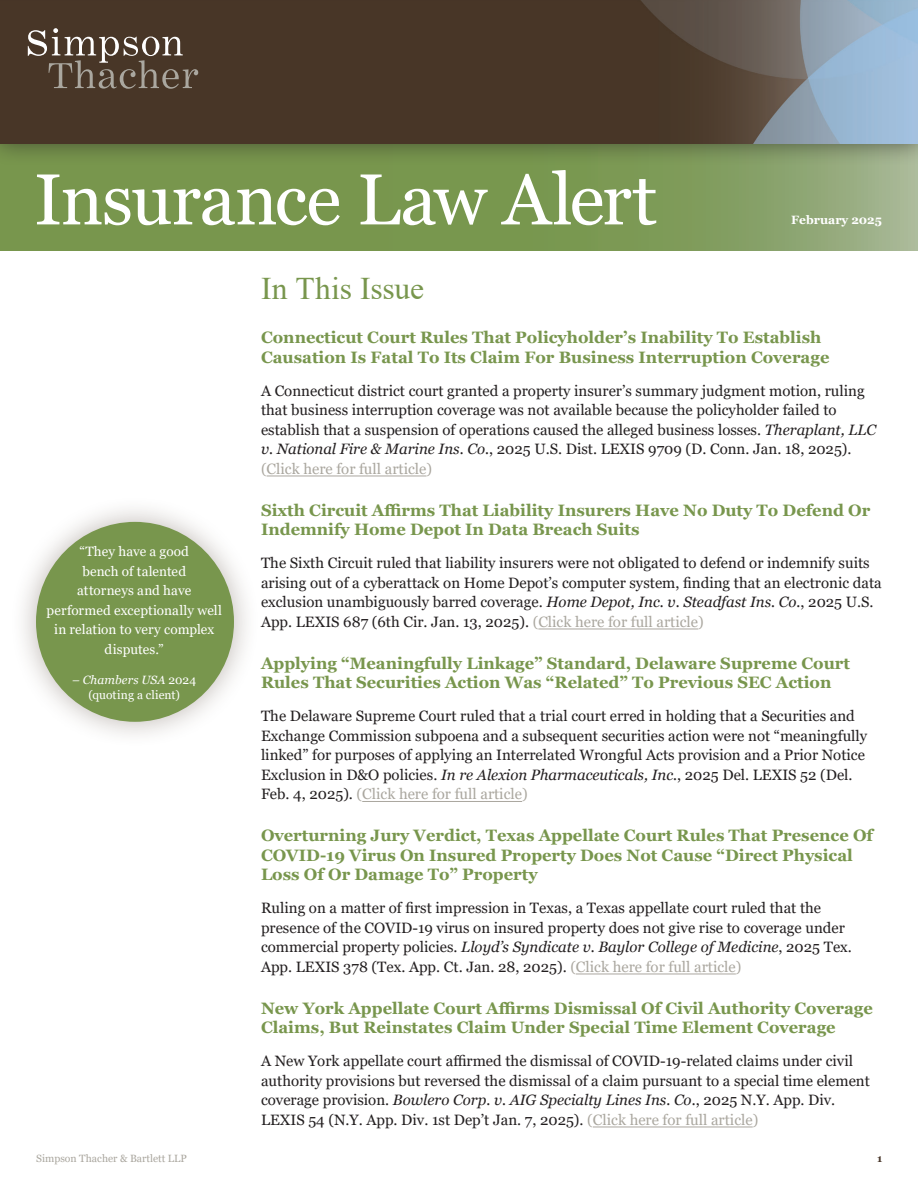
<style>
.page{position:relative;width:918px;height:1188px;background:#fff}
.page>*{position:absolute;margin:0;border:0;box-sizing:border-box;transform-origin:0 0}
.t1{font:72px "Georgia";letter-spacing:-.02em;color:#fff}
.t2{font:31.5px "Times New Roman";letter-spacing:-.005em;color:#78964d}
.Head_Level_2{font:700 16.5px/19.5px "Georgia";color:#78964d}
.Standard_Text{font:15px/19.5px "Georgia";color:#231f20}
.t3{font:13.5px/19.5px "Georgia";color:#fff;text-align:center}
.t4{font:12px/15px "Georgia";letter-spacing:.005em;color:#fff;text-align:center}
.t5{font:700 12px "Georgia";color:#fff}
.t6{font:10.5px "Georgia";color:#aaa79f}
.t7{font:700 10.5px "Georgia";color:#483629}
.s1{font-style:italic}
.s2{color:#aaa79f}
</style>
<div class="page">
<svg style="left:0;top:166px;width:918px;height:84px;background:#7e9b58"></svg>
<div style="left:0;top:0;width:918px;height:166px;background:#231f20;opacity:.6"></div>
<img style="left:0;top:0;width:918px;height:144px">
<svg style="left:28px;top:28px;width:170px;height:61px;background:#635447"></svg>
<hr style="left:267px;top:476px;width:159px;height:1px;background:#aaa79f">
<hr style="left:538px;top:629px;width:160px;height:1px;background:#aaa79f">
<hr style="left:362px;top:801px;width:160px;height:1px;background:#aaa79f">
<hr style="left:576px;top:974px;width:160px;height:1px;background:#aaa79f">
<hr style="left:593px;top:1127px;width:160px;height:1px;background:#aaa79f">
<div style="left:10px;top:496px;width:250px;height:252px;background:#483629;opacity:.35"></div>
<div style="left:36px;top:522px;width:198px;height:200px;background:#78964d;border-radius:50%"></div>
<h1 class="t1" style="left:34px;top:156px;width:624px">Insurance Law Alert</h1>
<p class="t5" style="left:791px;top:213px;width:92px">February 2025</p>
<p class="t3" style="left:47px;top:542px;width:177px">“They have a good<br>bench of talented<br>attorneys and have performed exceptionally well in relation to very complex disputes.”</p>
<p class="t4" style="left:72px;top:673px;width:126px"><span class="s1">– Chambers USA</span> 2024 (quoting a client)</p>
<p class="t2" style="left:261px;top:266px;width:165px">In This Issue</p>
<p class="Head_Level_2" style="left:261px;top:328px;width:570px">Connecticut Court Rules That Policyholder’s Inability To Establish<br>Causation Is Fatal To Its Claim For Business Interruption Coverage</p>
<p class="Standard_Text" style="left:261px;top:381px;width:617px">A Connecticut district court granted a property insurer’s summary judgment motion, ruling that business interruption coverage was not available because the policyholder failed to establish that a suspension of operations caused the alleged business losses. <span class="s1">Theraplant, LLC v. National Fire &amp; Marine Ins. Co.</span>, 2025 U.S. Dist. LEXIS 9709 (D. Conn. Jan. 18, 2025). <span class="s2">(Click here for full article)</span></p>
<p class="Head_Level_2" style="left:261px;top:500px;width:611px">Sixth Circuit Affirms That Liability Insurers Have No Duty To Defend Or<br>Indemnify Home Depot In Data Breach Suits</p>
<p class="Standard_Text" style="left:261px;top:554px;width:622px">The Sixth Circuit ruled that liability insurers were not obligated to defend or indemnify suits arising out of a cyberattack on Home Depot’s computer system, finding that an electronic data exclusion unambiguously barred coverage. <span class="s1">Home Depot, Inc. v. Steadfast Ins. Co.</span>, 2025 U.S.<br>App. LEXIS 687 (6th Cir. Jan. 13, 2025). <span class="s2">(Click here for full article)</span></p>
<p class="Head_Level_2" style="left:261px;top:653px;width:591px">Applying “Meaningfully Linkage” Standard, Delaware Supreme Court<br>Rules That Securities Action Was “Related” To Previous SEC Action</p>
<p class="Standard_Text" style="left:261px;top:707px;width:608px">The Delaware Supreme Court ruled that a trial court erred in holding that a Securities and Exchange Commission subpoena and a subsequent securities action were not “meaningfully linked” for purposes of applying an Interrelated Wrongful Acts provision and a Prior Notice Exclusion in D&amp;O policies. <span class="s1">In re Alexion Pharmaceuticals, Inc.</span>, 2025 Del. LEXIS 52 (Del.<br>Feb. 4, 2025). <span class="s2">(Click here for full article)</span></p>
<p class="Head_Level_2" style="left:261px;top:826px;width:614px">Overturning Jury Verdict, Texas Appellate Court Rules That Presence Of<br>COVID-19 Virus On Insured Property Does Not Cause “Direct Physical<br>Loss Of Or Damage To” Property</p>
<p class="Standard_Text" style="left:261px;top:899px;width:592px">Ruling on a matter of first impression in Texas, a Texas appellate court ruled that the presence of the COVID-19 virus on insured property does not give rise to coverage under commercial property policies. <span class="s1">Lloyd’s Syndicate v. Baylor College of Medicine</span>, 2025 Tex.<br>App. LEXIS 378 (Tex. App. Ct. Jan. 28, 2025). <span class="s2">(Click here for full article)</span></p>
<p class="Head_Level_2" style="left:261px;top:998px;width:613px">New York Appellate Court Affirms Dismissal Of Civil Authority Coverage<br>Claims, But Reinstates Claim Under Special Time Element Coverage</p>
<p class="Standard_Text" style="left:261px;top:1052px;width:610px">A New York appellate court affirmed the dismissal of COVID-19-related claims under civil authority provisions but reversed the dismissal of a claim pursuant to a special time element coverage provision. <span class="s1">Bowlero Corp. v. AIG Specialty Lines Ins. Co.</span>, 2025 N.Y. App. Div.<br>LEXIS 54 (N.Y. App. Div. 1st Dep’t Jan. 7, 2025). <span class="s2">(Click here for full article)</span></p>
<p class="t6" style="left:36px;top:1153px;width:152px">Simpson Thacher &amp; Bartlett LLP</p>
<p class="t7" style="left:877px;top:1152px;width:7px">1</p>
</div>
